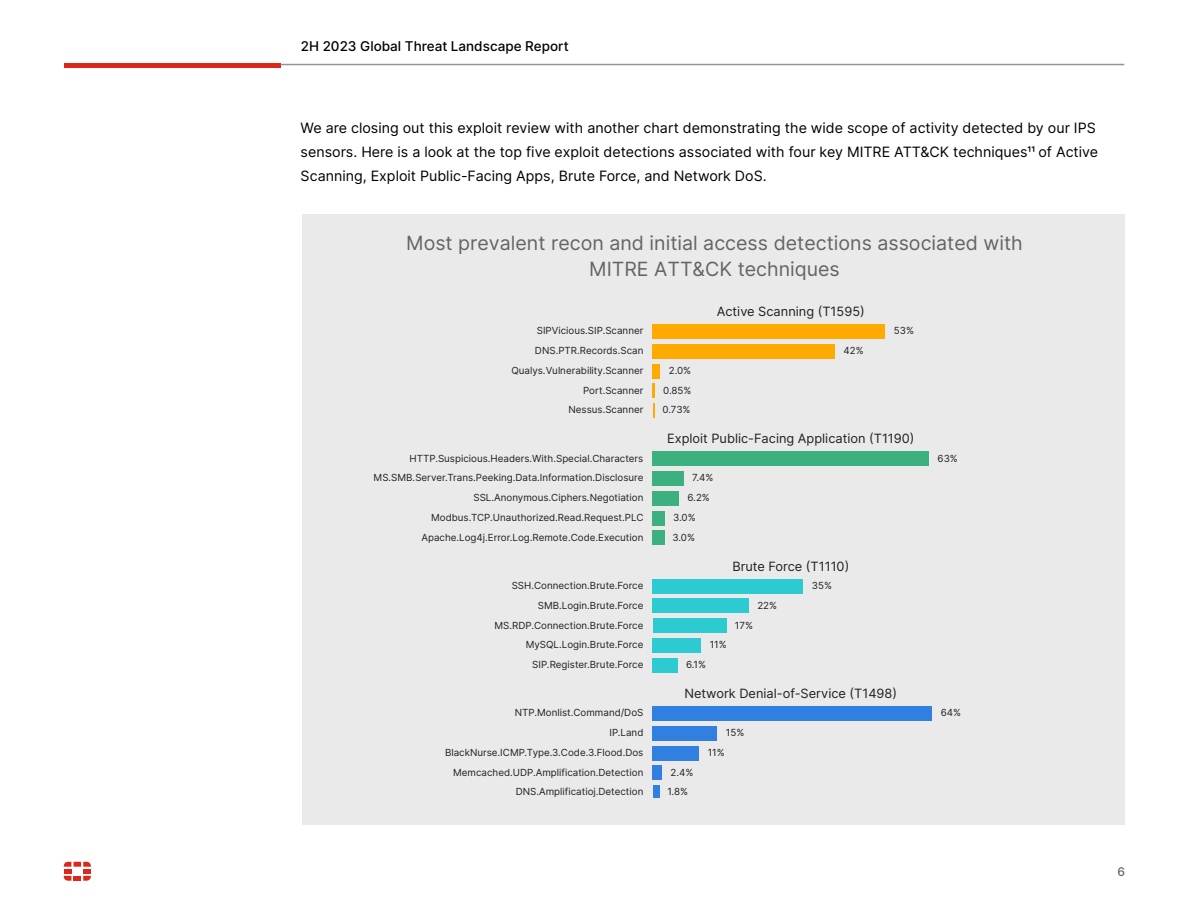
<style>
.page{position:relative;width:1188px;height:918px;background:#fff}
.page>*{position:absolute;margin:0;border:0;box-sizing:border-box;transform-origin:0 0}
.t1{font:19.65px/25.7px "Inter";color:#646464;text-align:center}
.t2{font:14.25px/24px "Inter";color:#000}
.t3{font:500 13.5px "Inter";color:#000}
.t4{font:12.75px "Inter";color:#231f20}
.t5{font:500 12px "Inter";color:#646464}
.t6{font:9.75px "Inter";color:#231f20}
</style>
<div class="page">
<hr style="left:64px;top:64px;width:217px;height:4px;background:#da291c">
<hr style="left:281px;top:64px;width:843px;height:1px;background:#969696">
<svg style="left:64px;top:862px;width:27px;height:19px"></svg>
<div style="left:302px;top:215px;width:822px;height:610px;background:#eaeaea"></div>
<div style="left:653px;top:325px;width:232px;height:14px;background:#fa0"></div>
<div style="left:653px;top:344px;width:182px;height:14px;background:#fa0"></div>
<div style="left:653px;top:364px;width:7px;height:14px;background:#fa0"></div>
<svg style="left:653px;top:384px;width:2px;height:34px"></svg>
<div style="left:653px;top:452px;width:276px;height:14px;background:#3cb07e"></div>
<div style="left:653px;top:472px;width:31px;height:14px;background:#3cb07e"></div>
<div style="left:653px;top:491px;width:26px;height:14px;background:#3cb07e"></div>
<div style="left:653px;top:511px;width:12px;height:14px;background:#3cb07e"></div>
<div style="left:653px;top:531px;width:12px;height:14px;background:#3cb07e"></div>
<div style="left:653px;top:579px;width:150px;height:14px;background:#2ccbd2"></div>
<div style="left:653px;top:599px;width:96px;height:14px;background:#2ccbd2"></div>
<div style="left:653px;top:619px;width:73px;height:14px;background:#2ccbd2"></div>
<div style="left:653px;top:638px;width:48px;height:15px;background:#2ccbd2"></div>
<div style="left:653px;top:658px;width:25px;height:14px;background:#2ccbd2"></div>
<div style="left:653px;top:706px;width:279px;height:15px;background:#307fe1"></div>
<div style="left:653px;top:726px;width:64px;height:14px;background:#307fe1"></div>
<div style="left:653px;top:746px;width:46px;height:14px;background:#307fe1"></div>
<div style="left:653px;top:766px;width:9px;height:14px;background:#307fe1"></div>
<div style="left:653px;top:785px;width:7px;height:13px;background:#307fe1"></div>
<h3 class="t3" style="left:301px;top:36px;width:270px">2H 2023 Global Threat Landscape Report</h3>
<p class="t2" style="left:301px;top:115px;width:799px">We are closing out this exploit review with another chart demonstrating the wide scope of activity detected by our IPS sensors. Here is a look at the top five exploit detections associated with four key MITRE ATT&amp;CK techniques11 of Active<br>Scanning, Exploit Public-Facing Apps, Brute Force, and Network DoS.</p>
<p class="t1" style="left:406px;top:230px;width:618px">Most prevalent recon and initial access detections associated with<br>MITRE ATT&amp;CK techniques</p>
<p class="t4" style="left:717px;top:302px;width:149px">Active Scanning (T1595)</p>
<p class="t6" style="left:537px;top:324px;width:108px">SIPVicious.SIP.Scanner</p>
<p class="t6" style="left:894px;top:324px;width:22px">53%</p>
<p class="t6" style="left:535px;top:344px;width:110px">DNS.PTR.Records.Scan</p>
<p class="t6" style="left:843px;top:344px;width:22px">42%</p>
<p class="t6" style="left:511px;top:363px;width:134px">Qualys.Vulnerability.Scanner</p>
<p class="t6" style="left:669px;top:363px;width:24px">2.0%</p>
<p class="t6" style="left:583px;top:383px;width:62px">Port.Scanner</p>
<p class="t6" style="left:663px;top:383px;width:30px">0.85%</p>
<p class="t6" style="left:569px;top:403px;width:76px">Nessus.Scanner</p>
<p class="t6" style="left:663px;top:403px;width:30px">0.73%</p>
<p class="t4" style="left:667px;top:429px;width:249px">Exploit Public-Facing Application (T1190)</p>
<p class="t6" style="left:410px;top:451px;width:235px">HTTP.Suspicious.Headers.With.Special.Characters</p>
<p class="t6" style="left:938px;top:451px;width:22px">63%</p>
<p class="t6" style="left:374px;top:471px;width:271px">MS.SMB.Server.Trans.Peeking.Data.Information.Disclosure</p>
<p class="t6" style="left:692px;top:471px;width:23px">7.4%</p>
<p class="t6" style="left:473px;top:491px;width:171px">SSL.Anonymous.Ciphers.Negotiation</p>
<p class="t6" style="left:688px;top:491px;width:24px">6.2%</p>
<p class="t6" style="left:431px;top:510px;width:214px">Modbus.TCP.Unauthorized.Read.Request.PLC</p>
<p class="t6" style="left:673px;top:510px;width:24px">3.0%</p>
<p class="t6" style="left:421px;top:530px;width:223px">Apache.Log4j.Error.Log.Remote.Code.Execution</p>
<p class="t6" style="left:672px;top:530px;width:24px">3.0%</p>
<p class="t4" style="left:732px;top:557px;width:118px">Brute Force (T1110)</p>
<p class="t6" style="left:512px;top:578px;width:133px">SSH.Connection.Brute.Force</p>
<p class="t6" style="left:812px;top:578px;width:22px">35%</p>
<p class="t6" style="left:538px;top:598px;width:107px">SMB.Login.Brute.Force</p>
<p class="t6" style="left:757px;top:598px;width:21px">22%</p>
<p class="t6" style="left:495px;top:618px;width:150px">MS.RDP.Connection.Brute.Force</p>
<p class="t6" style="left:735px;top:618px;width:20px">17%</p>
<p class="t6" style="left:526px;top:638px;width:119px">MySQL.Login.Brute.Force</p>
<p class="t6" style="left:710px;top:638px;width:19px">11%</p>
<p class="t6" style="left:532px;top:657px;width:113px">SIP.Register.Brute.Force</p>
<p class="t6" style="left:686px;top:657px;width:22px">6.1%</p>
<p class="t4" style="left:684px;top:684px;width:214px">Network Denial-of-Service (T1498)</p>
<p class="t6" style="left:515px;top:706px;width:130px">NTP.Monlist.Command/DoS</p>
<p class="t6" style="left:941px;top:706px;width:22px">64%</p>
<p class="t6" style="left:609px;top:725px;width:36px">IP.Land</p>
<p class="t6" style="left:726px;top:725px;width:20px">15%</p>
<p class="t6" style="left:445px;top:745px;width:200px">BlackNurse.ICMP.Type.3.Code.3.Flood.Dos</p>
<p class="t6" style="left:708px;top:745px;width:19px">11%</p>
<p class="t6" style="left:453px;top:765px;width:192px">Memcached.UDP.Amplification.Detection</p>
<p class="t6" style="left:670px;top:765px;width:24px">2.4%</p>
<p class="t6" style="left:516px;top:785px;width:129px">DNS.Amplificatioj.Detection</p>
<p class="t6" style="left:667px;top:785px;width:22px">1.8%</p>
<p class="t5" style="left:1117px;top:863px;width:9px">6</p>
</div>
